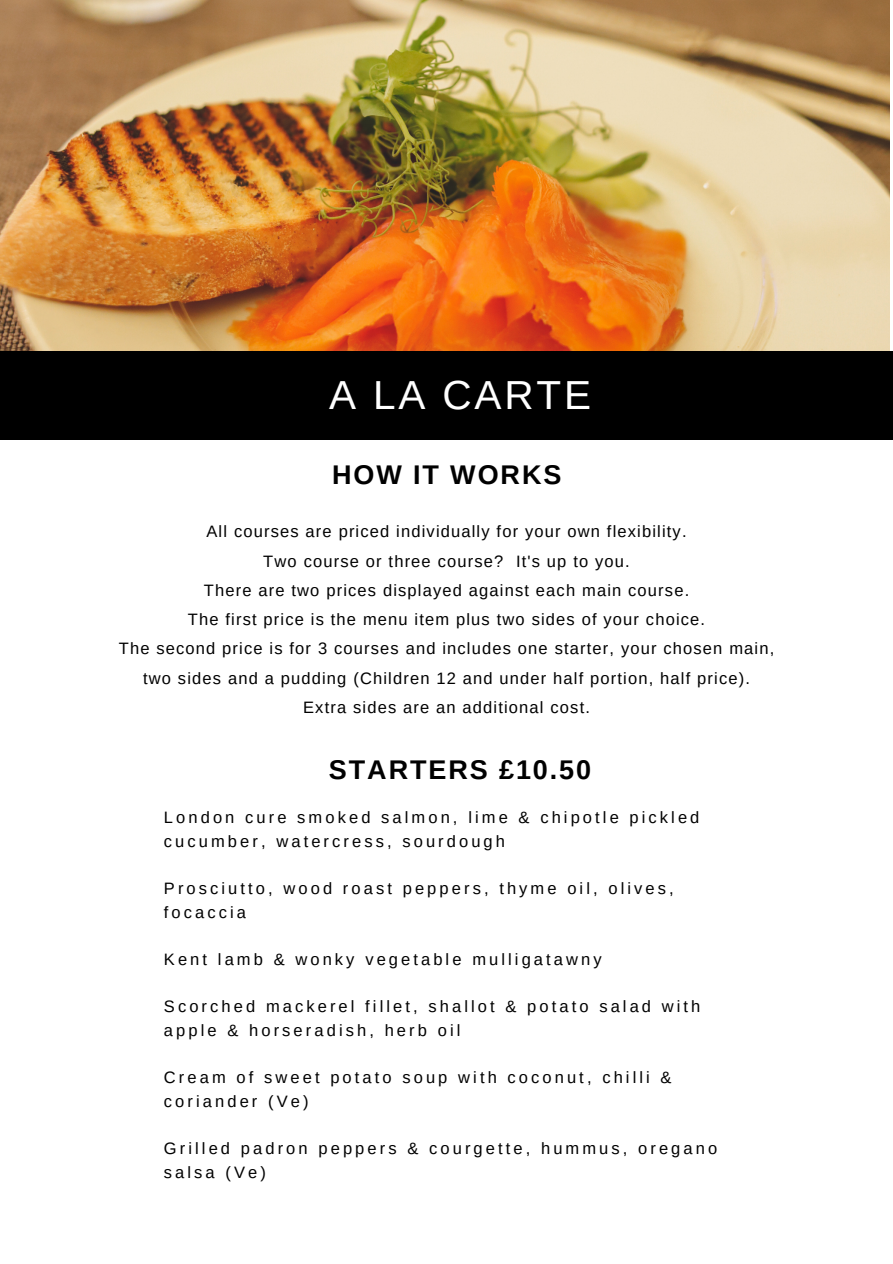
<style>
.page{position:relative;width:893px;height:1264px;background:#fff}
.page>*{position:absolute;margin:0;border:0;box-sizing:border-box;transform-origin:0 0}
.t1{font:40.5px "Arimo";letter-spacing:.07em;color:#fff}
.t2{font:700 27px "Arimo";letter-spacing:.07em;color:#000}
.t3{font:16.5px "Arimo";letter-spacing:.07em;color:#000}
.t4{font:16.5px/23.7px "Arimo";letter-spacing:.185em;color:#000}
</style>
<div class="page">
<img style="left:0;top:0;width:889px;height:351px">
<div style="left:0;top:351px;width:892px;height:89px;background:#000"></div>
<h1 class="t1" style="left:329px;top:373px;width:263px">A LA CARTE</h1>
<h2 class="t2" style="left:332px;top:460px;width:231px">HOW IT WORKS</h2>
<h2 class="t3" style="left:206px;top:522px;width:481px">All courses are priced individually for your own flexibility.</h2>
<p class="t3" style="left:263px;top:551px;width:368px">Two course or three course? It's up to you.</p>
<p class="t3" style="left:204px;top:581px;width:487px">There are two prices displayed against each main course.</p>
<p class="t3" style="left:188px;top:610px;width:518px">The first price is the menu item plus two sides of your choice.</p>
<p class="t3" style="left:119px;top:639px;width:657px">The second price is for 3 courses and includes one starter, your chosen main,</p>
<p class="t3" style="left:143px;top:668px;width:608px">two sides and a pudding (Children 12 and under half portion, half price).</p>
<p class="t3" style="left:303px;top:698px;width:288px">Extra sides are an additional cost.</p>
<p class="t2" style="left:329px;top:754px;width:264px">STARTERS £10.50</p>
<p class="t4" style="left:164px;top:805px;width:537px">London cure smoked salmon, lime &amp; chipotle pickled cucumber, watercress, sourdough</p>
<p class="t4" style="left:164px;top:876px;width:511px">Prosciutto, wood roast peppers, thyme oil, olives, focaccia</p>
<p class="t4" style="left:164px;top:947px;width:439px">Kent lamb &amp; wonky vegetable mulligatawny</p>
<p class="t4" style="left:164px;top:994px;width:538px">Scorched mackerel fillet, shallot &amp; potato salad with apple &amp; horseradish, herb oil</p>
<p class="t4" style="left:164px;top:1065px;width:509px">Cream of sweet potato soup with coconut, chilli &amp; coriander (Ve)</p>
<p class="t4" style="left:164px;top:1136px;width:554px">Grilled padron peppers &amp; courgette, hummus, oregano salsa (Ve)</p>
</div>
